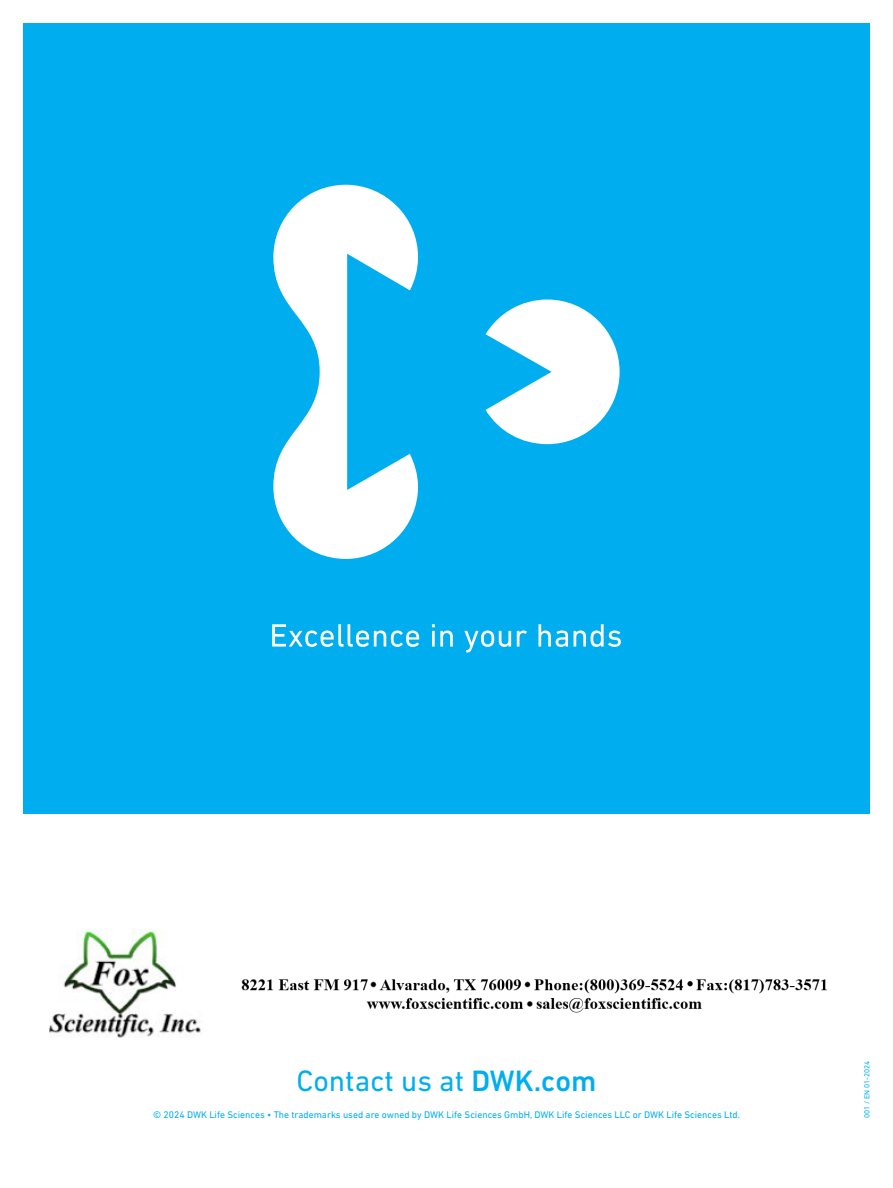
<style>
.page{position:relative;width:893px;height:1188px;background:#fff}
.page>*{position:absolute;margin:0;border:0;box-sizing:border-box;transform-origin:0 0}
.t1{font:30px "DIN Next LT Pro";color:#00aeef}
.t2{font:9.75px "DIN Next LT Pro";color:#00aeef}
.t3{font:7.5px "DIN Next LT Pro";color:#00aeef}
.s1{font-weight:500}
</style>
<div class="page">
<div style="left:23px;top:23px;width:847px;height:791px;background:#00aeef"></div>
<svg style="left:273px;top:185px;width:347px;height:374px"></svg>
<svg style="left:272px;top:624px;width:349px;height:28px"></svg>
<img style="left:49px;top:930px;width:154px;height:108px">
<img style="left:241px;top:979px;width:586px;height:34px">
<h1 class="t1" style="left:296px;top:1064px;width:301px">Contact us at <span class="s1">DWK.com</span></h1>
<p class="t2" style="left:153px;top:1109px;width:588px">© 2024 DWK Life Sciences • The trademarks used are owned by DWK Life Sciences GmbH, DWK Life Sciences LLC or DWK Life Sciences Ltd.</p>
<p class="t3" style="left:863px;top:1118px;width:59px;rotate:-90deg">001 / EN 01-2024</p>
</div>
